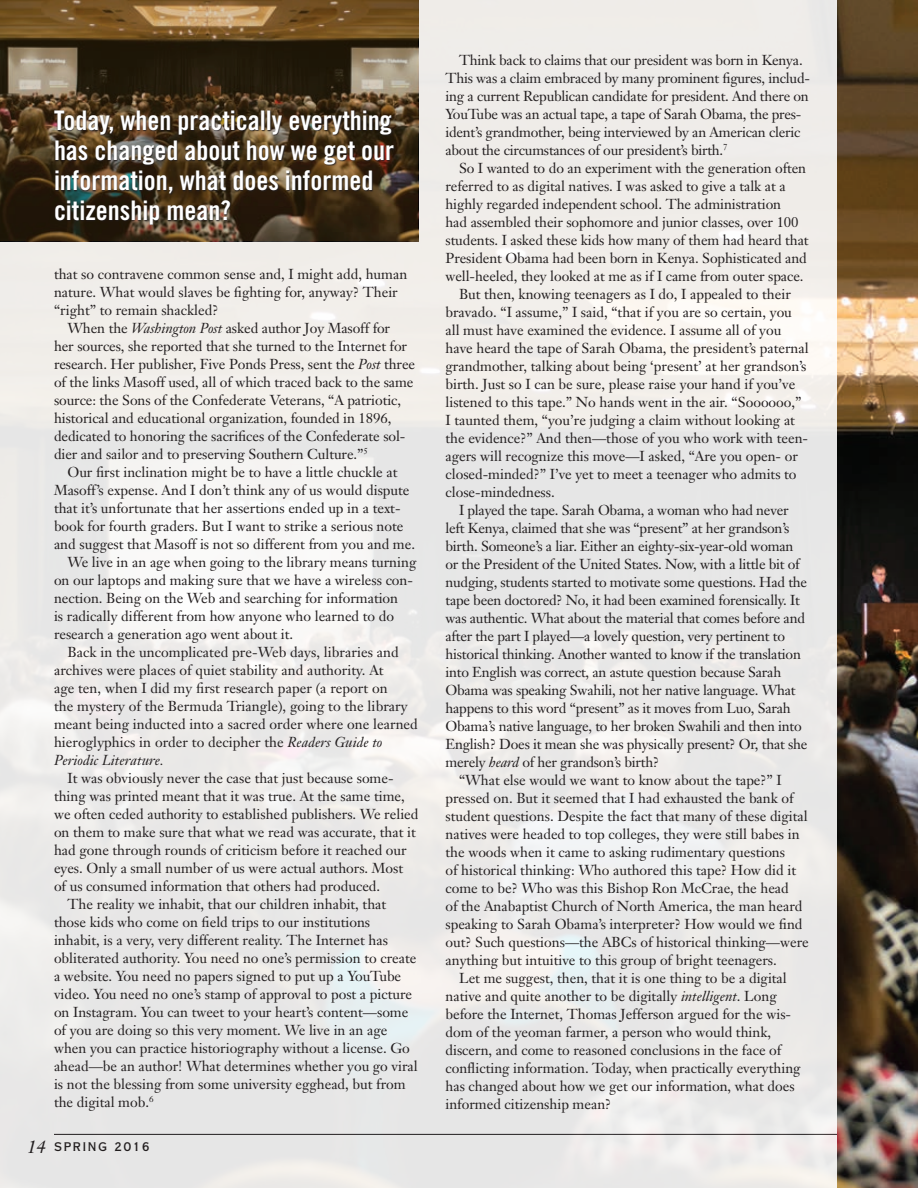
<style>
.page{position:relative;width:918px;height:1188px;background:#fff}
.page>*{position:absolute;margin:0;border:0;box-sizing:border-box;transform-origin:0 0}
.Trade_Bold_Cond_12_1{font:27px/30px "Trade Gothic Bold Cond Twenty";color:#fff}
.Body_Janson{font:14.25px/18px "Janson Text";color:#231f20}
.t1{font:12px "Copperplate Thirty AB";letter-spacing:.15em;color:#231f20}
.s1{font-style:italic}
.s2{font-family:"Janson Text";font-style:italic;font-size:18px}
</style>
<div class="page">
<img style="left:0;top:0;width:837px;height:1188px">
<img style="left:837px;top:0;width:81px;height:1188px">
<svg style="left:0;top:0;width:418px;height:241px;background:#564227"></svg>
<svg style="left:54px;top:110px;width:341px;height:115px;background:#3d2f1e"></svg>
<p class="Trade_Bold_Cond_12_1" style="left:54px;top:105px;width:342px">Today, when practically everything has changed about how we get our information, what does informed citizenship mean?</p>
<p class="Body_Janson" style="left:54px;top:265px;width:355px">that so contravene common sense and, I might add, human nature. What would slaves be fighting for, anyway? Their “right” to remain shackled?</p>
<p class="Body_Janson" style="left:54px;top:319px;width:363px;text-indent:14px">When the <span class="s1">Washington Post</span> asked author Joy Masoff for<br>her sources, she reported that she turned to the Internet for research. Her publisher, Five Ponds Press, sent the <span class="s1">Post</span> three of the links Masoff used, all of which traced back to the same source: the Sons of the Confederate Veterans, “A patriotic, historical and educational organization, founded in 1896, dedicated to honoring the sacrifices of the Confederate sol&shy;dier and sailor and to preserving Southern Culture.”<sup>5</sup></p>
<p class="Body_Janson" style="left:54px;top:463px;width:363px;text-indent:14px">Our first inclination might be to have a little chuckle at Masoff’s expense. And I don’t think any of us would dispute that it’s unfortunate that her assertions ended up in a text&shy;book for fourth graders. But I want to strike a serious note and suggest that Masoff is not so different from you and me.</p>
<p class="Body_Janson" style="left:54px;top:553px;width:364px;text-indent:14px">We live in an age when going to the library means turning on our laptops and making sure that we have a wireless con&shy;nection. Being on the Web and searching for information<br>is radically different from how anyone who learned to do research a generation ago went about it.</p>
<p class="Body_Janson" style="left:54px;top:643px;width:365px;text-indent:14px">Back in the uncomplicated pre-Web days, libraries and archives were places of quiet stability and authority. At<br>age ten, when I did my first research paper (a report on<br>the mystery of the Bermuda Triangle), going to the library meant being inducted into a sacred order where one learned hieroglyphics in order to decipher the <span class="s1">Readers Guide to Periodic Literature.</span></p>
<p class="Body_Janson" style="left:54px;top:769px;width:366px;text-indent:14px">It was obviously never the case that just because some&shy;thing was printed meant that it was true. At the same time, we often ceded authority to established publishers. We relied on them to make sure that what we read was accurate, that it had gone through rounds of criticism before it reached our eyes. Only a small number of us were actual authors. Most of us consumed information that others had produced.</p>
<p class="Body_Janson" style="left:54px;top:895px;width:365px;text-indent:14px">The reality we inhabit, that our children inhabit, that those kids who come on field trips to our institutions inhabit, is a very, very different reality. The Internet has obliterated authority. You need no one’s permission to create a website. You need no papers signed to put up a YouTube video. You need no one’s stamp of approval to post a picture on Instagram. You can tweet to your heart’s content—some of you are doing so this very moment. We live in an age when you can practice historiography without a license. Go ahead—be an author! What determines whether you go viral is not the blessing from some university egghead, but from the digital mob.<sup>6</sup></p>
<p class="t1" style="left:27px;top:1140px;width:124px"><span class="s2">14</span> SPRING 2016</p>
<p class="Body_Janson" style="left:446px;top:51px;width:366px;text-indent:14px">Think back to claims that our president was born in Kenya.<br>This was a claim embraced by many prominent figures, includ&shy;ing a current Republican candidate for president. And there on YouTube was an actual tape, a tape of Sarah Obama, the pres&shy;ident’s grandmother, being interviewed by an American cleric about the circumstances of our president’s birth.<sup>7</sup></p>
<p class="Body_Janson" style="left:446px;top:159px;width:365px;text-indent:14px">So I wanted to do an experiment with the generation often referred to as digital natives. I was asked to give a talk at a highly regarded independent school. The administration<br>had assembled their sophomore and junior classes, over 100 students. I asked these kids how many of them had heard that President Obama had been born in Kenya. Sophisticated and well-heeled, they looked at me as if I came from outer space.</p>
<p class="Body_Janson" style="left:446px;top:285px;width:365px;text-indent:14px">But then, knowing teenagers as I do, I appealed to their bravado. “I assume,” I said, “that if you are so certain, you all must have examined the evidence. I assume all of you have heard the tape of Sarah Obama, the president’s paternal grandmother, talking about being ‘present’ at her grandson’s birth. Just so I can be sure, please raise your hand if you’ve listened to this tape.” No hands went in the air. “Soooooo,” I taunted them, “you’re judging a claim without looking at the evidence?” And then—those of you who work with teen&shy;agers will recognize this move—I asked, “Are you open- or closed-minded?” I’ve yet to meet a teenager who admits to close-mindedness.</p>
<p class="Body_Janson" style="left:446px;top:501px;width:363px;text-indent:14px">I played the tape. Sarah Obama, a woman who had never left Kenya, claimed that she was “present” at her grandson’s birth. Someone’s a liar. Either an eighty-six-year-old woman or the President of the United States. Now, with a little bit of nudging, students started to motivate some questions. Had the tape been doctored? No, it had been examined forensically. It was authentic. What about the material that comes before and after the part I played—a lovely question, very pertinent to historical thinking. Another wanted to know if the translation into English was correct, an astute question because Sarah Obama was speaking Swahili, not her native language. What happens to this word “present” as it moves from Luo, Sarah Obama’s native language, to her broken Swahili and then into English? Does it mean she was physically present? Or, that she merely <span class="s1">heard</span> of her grandson’s birth?</p>
<p class="Body_Janson" style="left:446px;top:771px;width:365px;text-indent:14px">“What else would we want to know about the tape?” I pressed on. But it seemed that I had exhausted the bank of student questions. Despite the fact that many of these digital natives were headed to top colleges, they were still babes in the woods when it came to asking rudimentary questions<br>of historical thinking: Who authored this tape? How did it come to be? Who was this Bishop Ron McCrae, the head<br>of the Anabaptist Church of North America, the man heard speaking to Sarah Obama’s interpreter? How would we find out? Such questions—the ABCs of historical thinking—were anything but intuitive to this group of bright teenagers.</p>
<p class="Body_Janson" style="left:446px;top:969px;width:357px;text-indent:14px">Let me suggest, then, that it is one thing to be a digital native and quite another to be digitally <span class="s1">intelligent</span>. Long before the Internet, Thomas Jefferson argued for the wis&shy;dom of the yeoman farmer, a person who would think, discern, and come to reasoned conclusions in the face of conflicting information. Today, when practically everything has changed about how we get our information, what does informed citizenship mean?</p>
</div>
